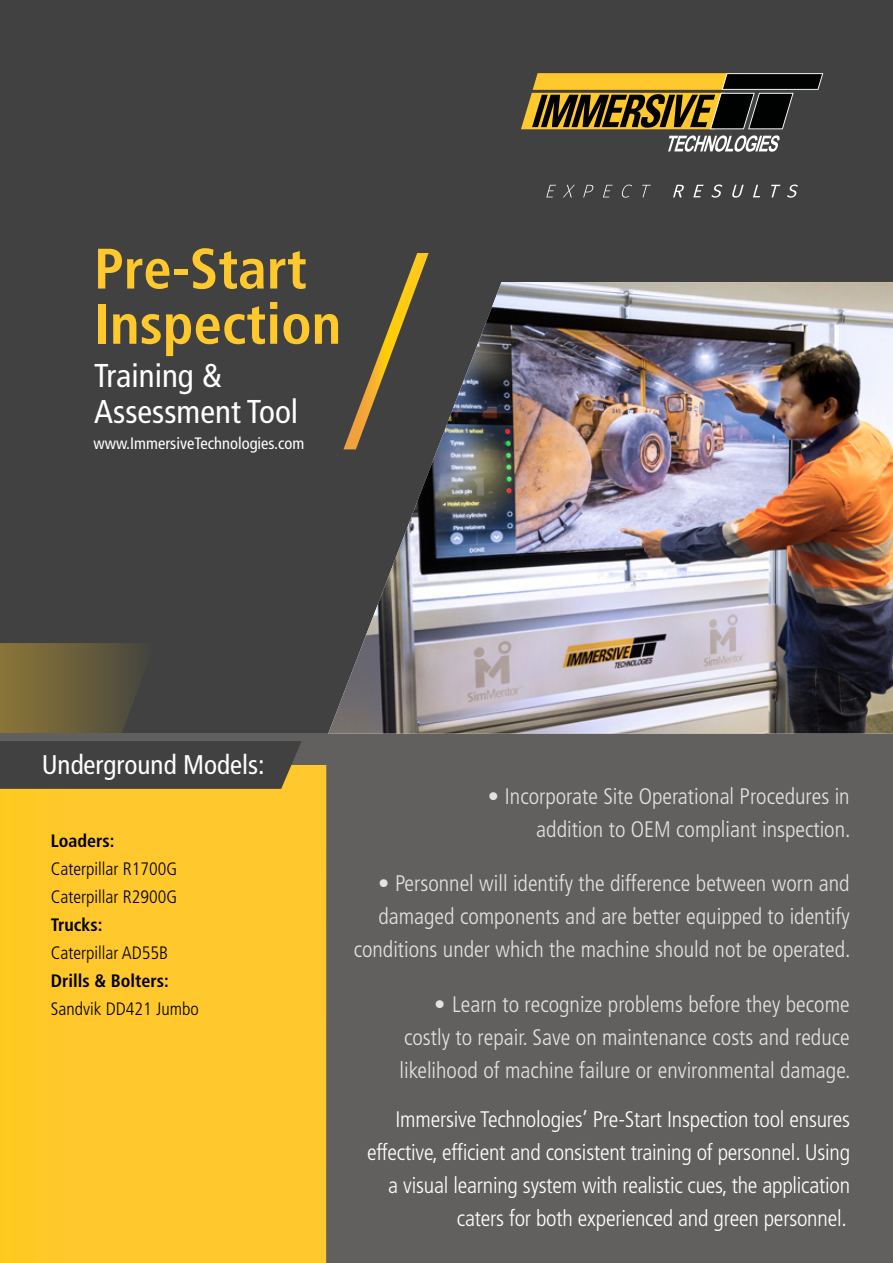
<style>
.page{position:relative;width:893px;height:1263px;background:#404140}
.page>*{position:absolute;margin:0;border:0;box-sizing:border-box;transform-origin:0 0}
.t1{font:700 condensed 57px/55.2px "Frutiger LT Std";color:#ffc82c}
.t2{font:condensed 33px/36px "Frutiger LT Std";color:#fff}
.t3{font:condensed 27px "Frutiger LT Std";color:#fff}
.t4{font:300 condensed 22.5px/33px "Frutiger LT Std";color:#e2e3e4;text-align:right}
.t5{font:300 condensed 22.5px/33px "Frutiger LT Std";letter-spacing:-.01em;color:#fff;text-align:right}
.t6{font:300 condensed 18px/28px "Frutiger LT Std";color:#000}
.t7{font:700 condensed 18px "Frutiger LT Std";color:#000}
.t8{font:condensed 16.5px "Frutiger LT Std";color:#fff}
</style>
<div class="page">
<svg style="left:0;top:643px;width:140px;height:90px;background:#6b5f3a"></svg>
<div style="left:0;top:733px;width:893px;height:530px;background:#62605f"></div>
<div style="left:0;top:765px;width:326px;height:498px;background:#ffc82c"></div>
<div style="left:0;top:741px;width:302px;height:48px;background:#404140"></div>
<img style="left:328px;top:282px;width:565px;height:451px">
<svg style="left:343px;top:253px;width:86px;height:196px"></svg>
<svg style="left:521px;top:73px;width:302px;height:56px;background:#735e22"></svg>
<svg style="left:668px;top:135px;width:112px;height:17px"></svg>
<svg style="left:546px;top:185px;width:10px;height:12px"></svg>
<svg style="left:563px;top:185px;width:12px;height:12px"></svg>
<svg style="left:583px;top:185px;width:10px;height:12px"></svg>
<svg style="left:603px;top:185px;width:10px;height:12px"></svg>
<svg style="left:622px;top:185px;width:10px;height:13px"></svg>
<svg style="left:642px;top:185px;width:9px;height:12px"></svg>
<svg style="left:673px;top:185px;width:11px;height:12px"></svg>
<svg style="left:693px;top:185px;width:11px;height:12px"></svg>
<svg style="left:711px;top:185px;width:11px;height:13px"></svg>
<svg style="left:732px;top:185px;width:12px;height:13px"></svg>
<svg style="left:753px;top:185px;width:7px;height:12px"></svg>
<svg style="left:771px;top:185px;width:9px;height:12px"></svg>
<svg style="left:787px;top:185px;width:11px;height:13px"></svg>
<h1 class="t1" style="left:94px;top:241px;width:249px">Pre-Start<br>Inspection</h1>
<h2 class="t2" style="left:94px;top:358px;width:206px">Training &amp;<br>Assessment Tool</h2>
<p class="t8" style="left:94px;top:434px;width:212px">www.ImmersiveTechnologies.com</p>
<p class="t3" style="left:42px;top:749px;width:224px">Underground Models:</p>
<p class="t7" style="left:51px;top:830px;width:65px">Loaders:</p>
<p class="t6" style="left:51px;top:855px;width:128px">Caterpillar R1700G<br>Caterpillar R2900G</p>
<p class="t7" style="left:51px;top:914px;width:53px">Trucks:</p>
<p class="t6" style="left:51px;top:939px;width:119px">Caterpillar AD55B</p>
<p class="t7" style="left:51px;top:970px;width:119px">Drills &amp; Bolters:</p>
<p class="t6" style="left:51px;top:995px;width:149px">Sandvik DD421 Jumbo</p>
<p class="t4" style="left:488px;top:780px;width:364px">• Incorporate Site Operational Procedures in addition to OEM compliant inspection.</p>
<p class="t4" style="left:354px;top:867px;width:498px">• Personnel will identify the difference between worn and damaged components and are better equipped to identify conditions under which the machine should not be operated.</p>
<p class="t4" style="left:399px;top:988px;width:452px;text-align:justify;text-indent:35px">• Learn to recognize problems before they become costly to repair. Save on maintenance costs and reduce likelihood of machine failure or environmental damage.</p>
<p class="t5" style="left:367px;top:1103px;width:485px">Immersive Technologies’ Pre-Start Inspection tool ensures effective, efficient and consistent training of personnel. Using a visual learning system with realistic cues, the application caters for both experienced and green personnel.</p>
</div>
